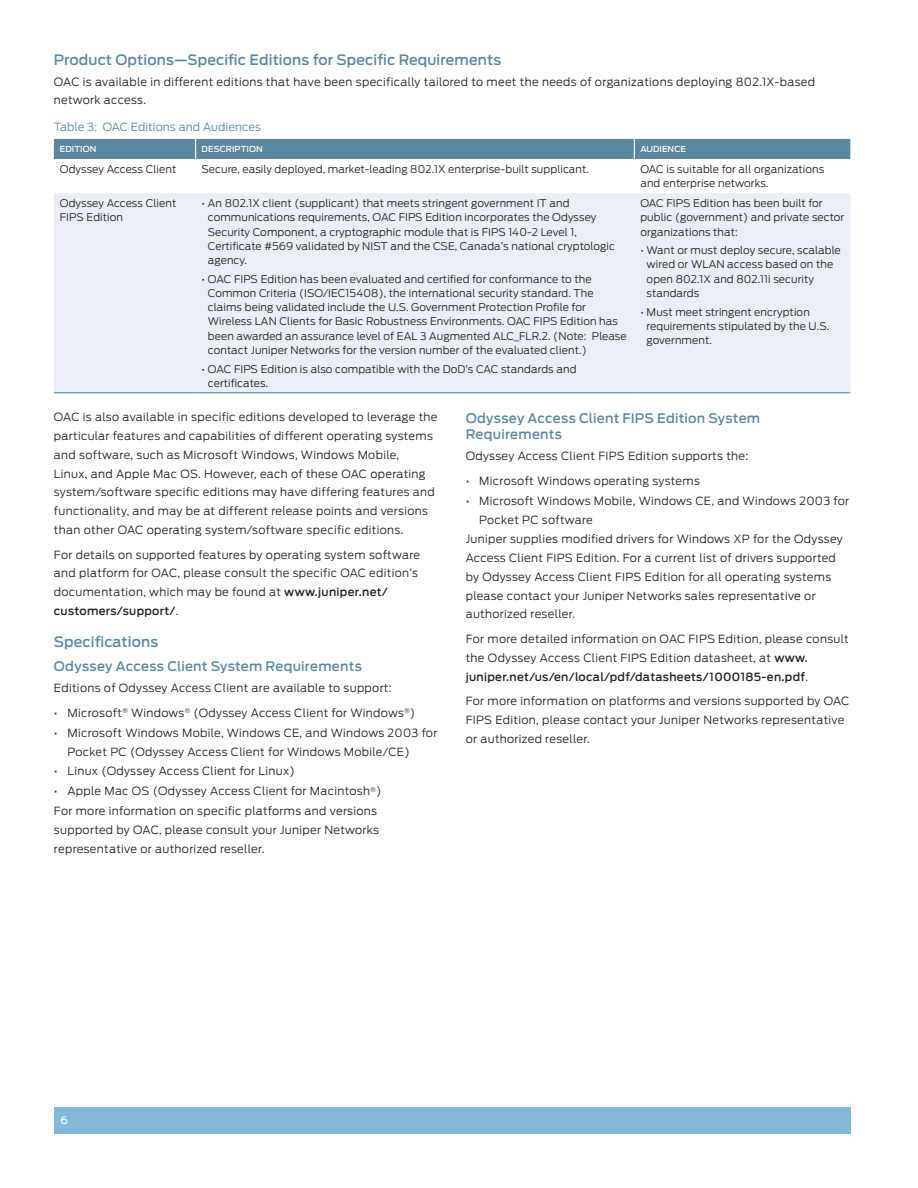
<style>
.page{position:relative;width:918px;height:1188px;background:#fff}
.page>*{position:absolute;margin:0;border:0;box-sizing:border-box;transform-origin:0 0}
.t1{font:500 14.25px "Antenna";letter-spacing:.01em;color:#5c87a1}
.t2{font:500 13.2px/16.5px "Antenna";letter-spacing:.02em;color:#5c87a1}
.t3{font:300 11.25px/18.8px "Antenna";letter-spacing:.03em;color:#231f20}
.t4{font:300 11.25px "Antenna";letter-spacing:.01em;color:#5c87a1}
.t5{font:300 10.5px/14.2px "Antenna";letter-spacing:.01em;color:#231f20}
.t6{font:500 10.5px "Antenna";color:#fff}
.t7{font:500 8.25px "Antenna";letter-spacing:.01em;color:#fff}
.s1{font-weight:500}
</style>
<div class="page">
<div style="left:54px;top:1107px;width:796px;height:27px;background:#83b9d8"></div>
<div style="left:54px;top:193px;width:796px;height:199px;background:#e9eff4"></div>
<hr style="left:54px;top:392px;width:142px;height:1px;background:#5c87a1">
<hr style="left:196px;top:392px;width:438px;height:1px;background:#5c87a1">
<hr style="left:634px;top:392px;width:216px;height:1px;background:#5c87a1">
<div style="left:54px;top:139px;width:796px;height:20px;background:#5c87a1"></div>
<p class="t1" style="left:54px;top:51px;width:449px">Product Options—Specific Editions for Specific Requirements</p>
<p class="t3" style="left:54px;top:72px;width:763px">OAC is available in different editions that have been specifically tailored to meet the needs of organizations deploying 802.1X-based network access.</p>
<p class="t4" style="left:54px;top:120px;width:209px">Table 3: OAC Editions and Audiences</p>
<p class="t7" style="left:60px;top:144px;width:38px">EDITION</p>
<p class="t7" style="left:202px;top:144px;width:63px">DESCRIPTION</p>
<p class="t7" style="left:640px;top:144px;width:47px">AUDIENCE</p>
<p class="t5" style="left:60px;top:162px;width:118px">Odyssey Access Client</p>
<p class="t5" style="left:202px;top:162px;width:389px">Secure, easily deployed, market-leading 802.1X enterprise-built supplicant.</p>
<p class="t5" style="left:640px;top:162px;width:186px">OAC is suitable for all organizations and enterprise networks.</p>
<p class="t5" style="left:60px;top:196px;width:118px">Odyssey Access Client<br>FIPS Edition</p>
<p class="t5" style="left:208px;top:196px;width:409px;text-indent:-6px">• An 802.1X client (supplicant) that meets stringent government IT and communications requirements, OAC FIPS Edition incorporates the Odyssey Security Component, a cryptographic module that is FIPS 140-2 Level 1, Certificate #569 validated by NIST and the CSE, Canada’s national cryptologic agency.</p>
<p class="t5" style="left:208px;top:272px;width:420px;text-indent:-6px">• OAC FIPS Edition has been evaluated and certified for conformance to the Common Criteria (ISO/IEC15408), the international security standard. The claims being validated include the U.S. Government Protection Profile for Wireless LAN Clients for Basic Robustness Environments. OAC FIPS Edition has been awarded an assurance level of EAL 3 Augmented ALC_FLR.2. (Note: Please contact Juniper Networks for the version number of the evaluated client.)</p>
<p class="t5" style="left:208px;top:362px;width:370px;text-indent:-6px">• OAC FIPS Edition is also compatible with the DoD’s CAC standards and certificates.</p>
<p class="t5" style="left:640px;top:196px;width:205px">OAC FIPS Edition has been built for public (government) and private sector organizations that:</p>
<p class="t5" style="left:647px;top:243px;width:196px;text-indent:-6px">• Want or must deploy secure, scalable wired or WLAN access based on the open 802.1X and 802.11i security standards</p>
<p class="t5" style="left:647px;top:305px;width:184px;text-indent:-6px">• Must meet stringent encryption requirements stipulated by the U.S. government.</p>
<p class="t3" style="left:54px;top:408px;width:385px">OAC is also available in specific editions developed to leverage the particular features and capabilities of different operating systems and software, such as Microsoft Windows, Windows Mobile,<br>Linux, and Apple Mac OS. However, each of these OAC operating system/software specific editions may have differing features and functionality, and may be at different release points and versions than other OAC operating system/software specific editions.</p>
<p class="t3" style="left:54px;top:545px;width:368px">For details on supported features by operating system software and platform for OAC, please consult the specific OAC edition’s documentation, which may be found at <span class="s1">www.juniper.net/ customers/support/</span>.</p>
<p class="t1" style="left:54px;top:634px;width:106px">Specifications</p>
<p class="t2" style="left:54px;top:658px;width:310px">Odyssey Access Client System Requirements</p>
<p class="t3" style="left:54px;top:679px;width:339px">Editions of Odyssey Access Client are available to support:</p>
<p class="t3" style="left:54px;top:704px;width:363px">• Microsoft<sup>®</sup> Windows<sup>®</sup> (Odyssey Access Client for Windows<sup>®</sup>)</p>
<p class="t3" style="left:67px;top:723px;width:371px;text-indent:-14px">• Microsoft Windows Mobile, Windows CE, and Windows 2003 for<br>Pocket PC (Odyssey Access Client for Windows Mobile/CE)</p>
<p class="t3" style="left:54px;top:762px;width:242px">• Linux (Odyssey Access Client for Linux)</p>
<p class="t3" style="left:54px;top:781px;width:329px;line-height:19.8px">• Apple Mac OS (Odyssey Access Client for Macintosh<sup>®</sup>)<br>For more information on specific platforms and versions</p>
<p class="t3" style="left:54px;top:820px;width:327px">supported by OAC, please consult your Juniper Networks representative or authorized reseller.</p>
<p class="t2" style="left:466px;top:410px;width:296px">Odyssey Access Client FIPS Edition System<br>Requirements</p>
<p class="t3" style="left:466px;top:447px;width:284px">Odyssey Access Client FIPS Edition supports the:</p>
<p class="t3" style="left:466px;top:472px;width:236px">• Microsoft Windows operating systems</p>
<p class="t3" style="left:479px;top:491px;width:371px;text-indent:-14px">• Microsoft Windows Mobile, Windows CE, and Windows 2003 for<br>Pocket PC software</p>
<p class="t3" style="left:466px;top:530px;width:379px">Juniper supplies modified drivers for Windows XP for the Odyssey Access Client FIPS Edition. For a current list of drivers supported by Odyssey Access Client FIPS Edition for all operating systems please contact your Juniper Networks sales representative or authorized reseller.</p>
<p class="t3" style="left:466px;top:630px;width:385px">For more detailed information on OAC FIPS Edition, please consult the Odyssey Access Client FIPS Edition datasheet, at <span class="s1">www. juniper.net/us/en/local/pdf/datasheets/1000185-en.pdf</span>.</p>
<p class="t3" style="left:466px;top:692px;width:385px">For more information on platforms and versions supported by OAC<br>FIPS Edition, please contact your Juniper Networks representative or authorized reseller.</p>
<p class="t6" style="left:61px;top:1114px;width:9px">6</p>
</div>
